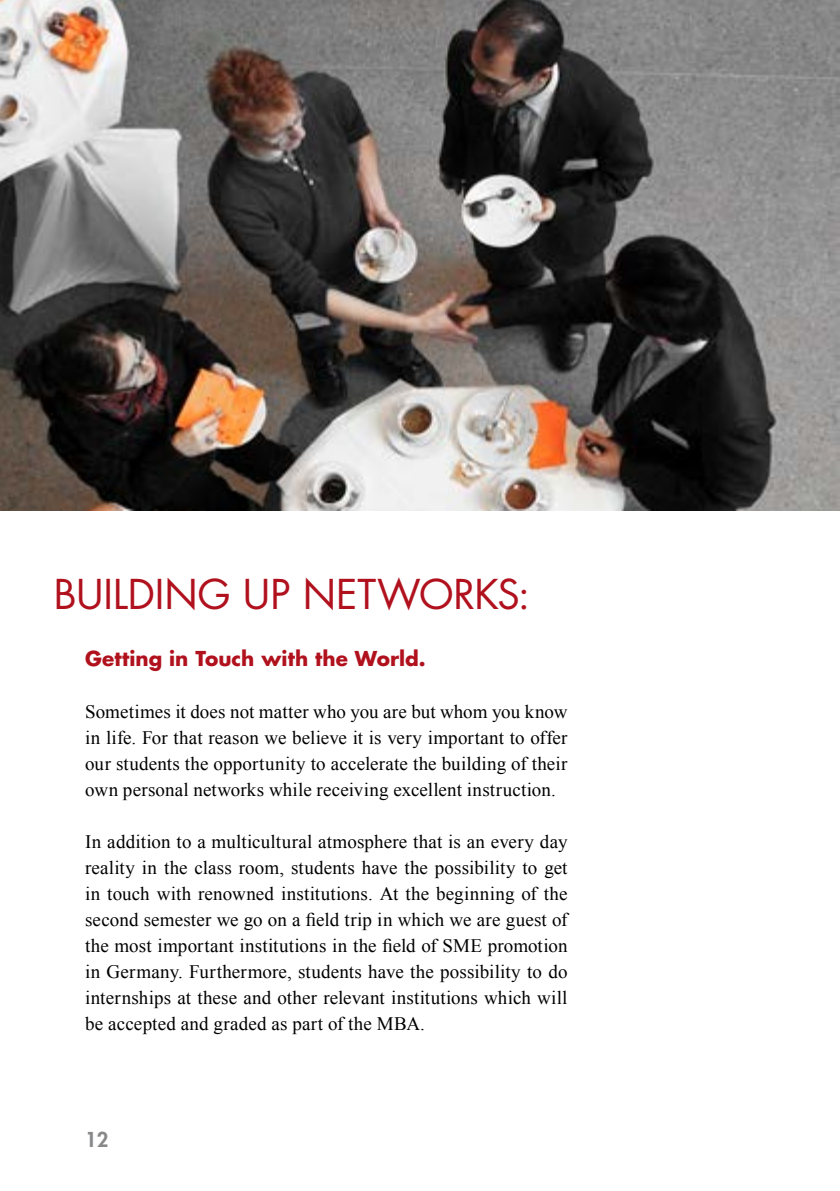
<style>
.page{position:relative;width:840px;height:1191px;background:#fff}
.page>*{position:absolute;margin:0;border:0;box-sizing:border-box;transform-origin:0 0}
.t1{font:40px "Futura LT";color:#b0111d}
.t2{font:700 20px "Futura LT";letter-spacing:.005em;color:#b0111d}
.t3{font:800 20px "Futura LT";color:#87888a}
.t4{font:19px/26px "Times New Roman";letter-spacing:.01em;color:#000;text-align:justify}
</style>
<div class="page">
<img style="left:0;top:0;width:839px;height:510px">
<h1 class="t1" style="left:54px;top:569px;width:477px">BUILDING UP NETWORKS:</h1>
<p class="t2" style="left:85px;top:645px;width:342px">Getting in Touch with the World.</p>
<p class="t4" style="left:85px;top:698px;width:483px">Sometimes it does not matter who you are but whom you know in life. For that reason we believe it is very important to offer our students the opportunity to accelerate the building of their own personal networks while receiving excellent instruction.</p>
<p class="t4" style="left:85px;top:828px;width:483px">In addition to a multicultural atmosphere that is an every day reality in the class room, students have the possibility to get in touch with renowned institutions. At the beginning of the second semester we go on a field trip in which we are guest of the most important institutions in the field of SME promotion in Germany. Furthermore, students have the possibility to do internships at these and other relevant institutions which will be accepted and graded as part of the MBA.</p>
<p class="t3" style="left:85px;top:1126px;width:25px">12</p>
</div>
